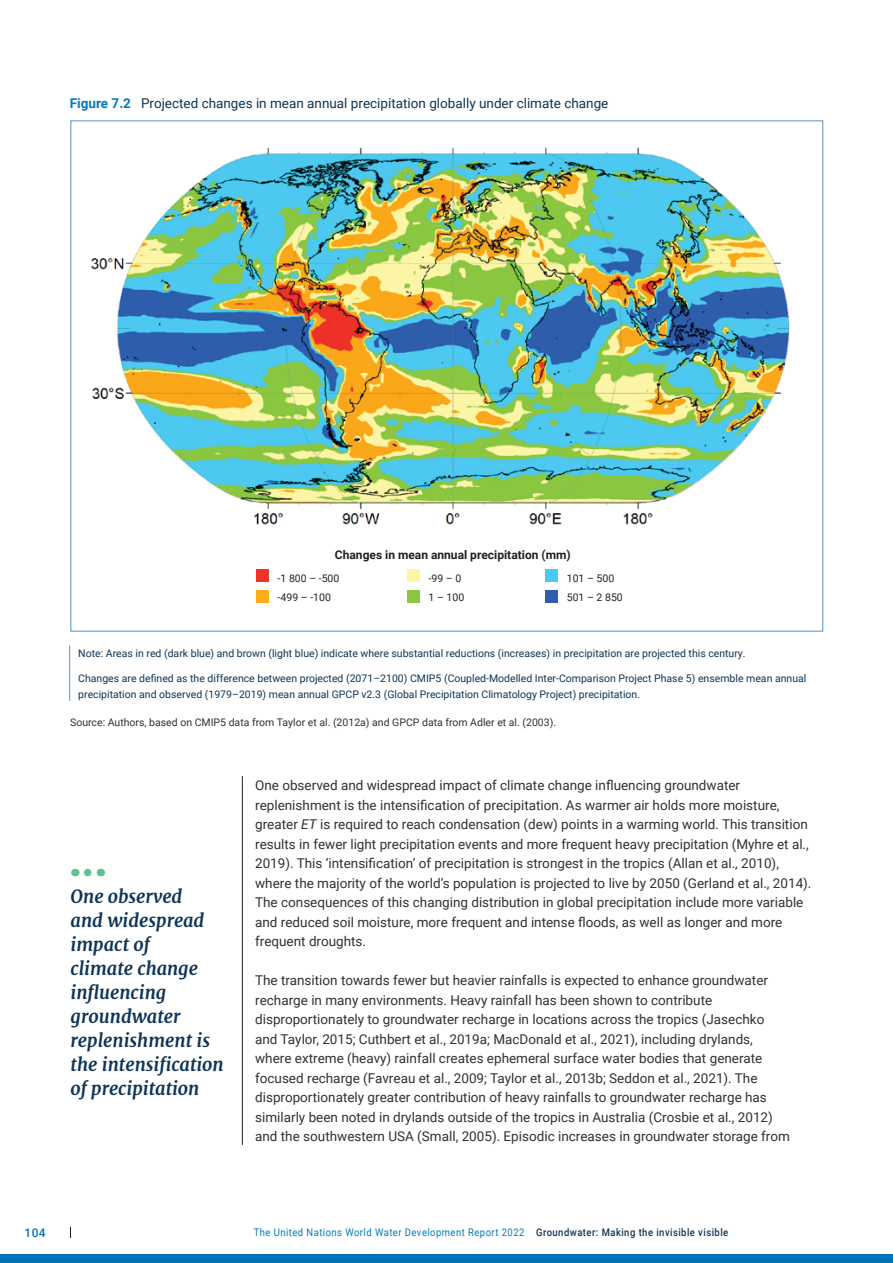
<style>
.page{position:relative;width:893px;height:1263px;background:#fff}
.page>*{position:absolute;margin:0;border:0;box-sizing:border-box;transform-origin:0 0}
.t1{font:italic 700 18px/24px "Merriweather";color:#0e3557}
.t2{font:13.5px/19.5px "Roboto";color:#323031}
.t3{font:13.5px "Roboto";color:#0e3557}
.t4{font:700 12px "Roboto";color:#231f20}
.t5{font:500 12px "Roboto";color:#0072bc}
.t6{font:10.5px/16.5px "Roboto";color:#0e3557}
.t7{font:10.5px "Roboto";color:#323031}
.t8{font:10.5px "Roboto";letter-spacing:.05em;color:#007ac1;scale:.9 1}
.t9{font:10.5px "Roboto";color:#231f20}
.s1{font-weight:700;color:#007ac1}
.s2{font-style:italic}
.s3{font-weight:500;color:#0e3557}
</style>
<div class="page">
<div style="left:0;top:1254px;width:893px;height:9px;background:#0072bc"></div>
<hr style="left:242px;top:776px;width:1px;height:369px;background:#231f20">
<svg style="left:88px;top:869px;width:4px;height:7px"></svg>
<img style="left:91px;top:147px;width:699px;height:378px">
<div style="left:256px;top:590px;width:13px;height:12px;background:#fbac18"></div>
<div style="left:407px;top:590px;width:13px;height:12px;background:#8bc63f"></div>
<div style="left:545px;top:590px;width:13px;height:12px;background:#305eac"></div>
<div style="left:256px;top:569px;width:13px;height:12px;background:#ee3327"></div>
<div style="left:407px;top:569px;width:13px;height:12px;background:#fcf5a6"></div>
<div style="left:545px;top:569px;width:13px;height:12px;background:#49c8f2"></div>
<hr style="left:69px;top:646px;width:1px;height:55px;background:#5691c2">
<p class="t3" style="left:70px;top:93px;width:540px"><span class="s1">Figure 7.2</span> Projected changes in mean annual precipitation globally under climate change</p>
<p class="t4" style="left:335px;top:547px;width:237px">Changes in mean annual precipitation (mm)</p>
<p class="t9" style="left:429px;top:570px;width:34px">-99 – 0</p>
<p class="t9" style="left:567px;top:570px;width:49px">101 – 500</p>
<p class="t9" style="left:278px;top:570px;width:63px">-1 800 – -500</p>
<p class="t9" style="left:278px;top:590px;width:55px">-499 – -100</p>
<p class="t9" style="left:429px;top:590px;width:37px">1 – 100</p>
<p class="t9" style="left:567px;top:590px;width:58px">501 – 2 850</p>
<p class="t6" style="left:78px;top:644px;width:669px">Note: Areas in red (dark blue) and brown (light blue) indicate where substantial reductions (increases) in precipitation are projected this century.</p>
<p class="t6" style="left:78px;top:669px;width:730px">Changes are defined as the difference between projected (2071–2100) CMIP5 (Coupled-Modelled Inter-Comparison Project Phase 5) ensemble mean annual precipitation and observed (1979–2019) mean annual GPCP v2.3 (Global Precipitation Climatology Project) precipitation.</p>
<p class="t7" style="left:70px;top:714px;width:487px">Source: Authors, based on CMIP5 data from Taylor et al. (2012a) and GPCP data from Adler et al. (2003).</p>
<h1 class="t1" style="left:71px;top:885px;width:155px">One observed<br>and widespread impact of<br>climate change influencing groundwater replenishment is the intensification of precipitation</h1>
<p class="t2" style="left:255px;top:775px;width:558px">One observed and widespread impact of climate change influencing groundwater replenishment is the intensification of precipitation. As warmer air holds more moisture, greater <span class="s2">ET</span> is required to reach condensation (dew) points in a warming world. This transition results in fewer light precipitation events and more frequent heavy precipitation (Myhre et al., 2019). This ‘intensification’ of precipitation is strongest in the tropics (Allan et al., 2010), where the majority of the world’s population is projected to live by 2050 (Gerland et al., 2014).<br>The consequences of this changing distribution in global precipitation include more variable and reduced soil moisture, more frequent and intense floods, as well as longer and more frequent droughts.</p>
<p class="t2" style="left:255px;top:970px;width:536px">The transition towards fewer but heavier rainfalls is expected to enhance groundwater recharge in many environments. Heavy rainfall has been shown to contribute disproportionately to groundwater recharge in locations across the tropics (Jasechko and Taylor, 2015; Cuthbert et al., 2019a; MacDonald et al., 2021), including drylands, where extreme (heavy) rainfall creates ephemeral surface water bodies that generate focused recharge (Favreau et al., 2009; Taylor et al., 2013b; Seddon et al., 2021). The disproportionately greater contribution of heavy rainfalls to groundwater recharge has similarly been noted in drylands outside of the tropics in Australia (Crosbie et al., 2012) and the southwestern USA (Small, 2005). Episodic increases in groundwater storage from</p>
<p class="t5" style="left:25px;top:1224px;width:23px">104</p>
<p class="t8" style="left:254px;top:1225px;width:529px">The United Nations World Water Development Report 2022 <span class="s3">Groundwater: Making the invisible visible</span></p>
</div>
